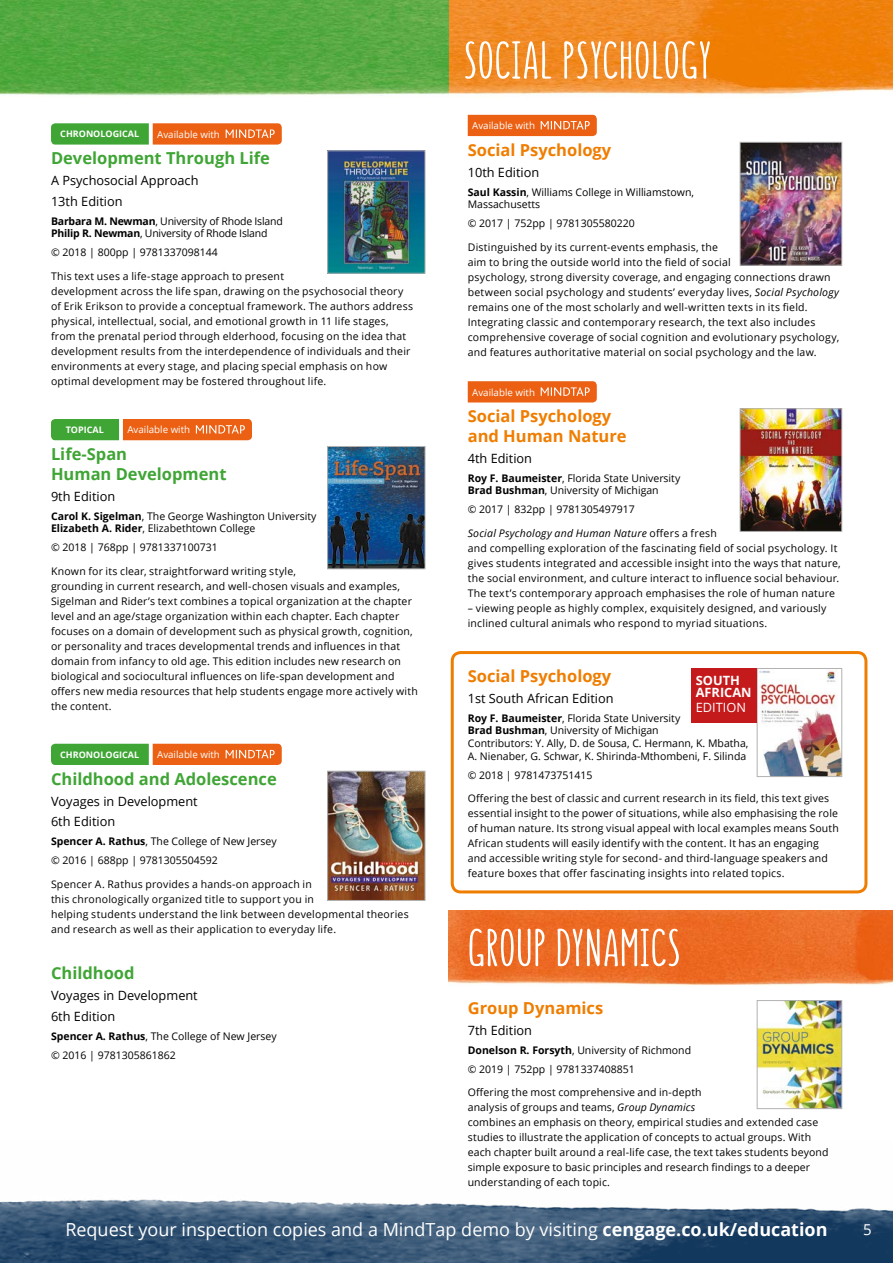
<style>
.page{position:relative;width:893px;height:1263px;background:#fff}
.page>*{position:absolute;margin:0;border:0;box-sizing:border-box;transform-origin:0 0}
.t1{font:700 51px "Summer Font";letter-spacing:.025em;color:#fff}
.t2{font:18px "Open Sans";color:#fff}
.t3{font:700 16.5px/19.8px "Open Sans";color:#3fa535}
.t4{font:700 16.5px/19.8px "Open Sans";color:#ef7d00}
.t5{font:15px "Open Sans";color:#fff}
.t6{font:12.75px/20.7px "Open Sans";color:#000}
.t7{font:700 12.75px/11.9px "Open Sans";color:#fff}
.t8{font:12.75px "Open Sans";color:#fff}
.t9{font:10.5px/15px "Open Sans";letter-spacing:.015em;color:#000}
.t10{font:10.5px/12.6px "Open Sans";letter-spacing:-.02em;color:#000}
.t11{font:9.75px "Open Sans";color:#fff}
.t12{font:700 9px "Open Sans";color:#fff}
.s1{font-weight:700}
.s2{font-style:italic}
</style>
<div class="page">
<img style="left:0;top:0;width:893px;height:98px">
<img style="left:0;top:1199px;width:893px;height:64px">
<img style="left:449px;top:910px;width:444px;height:76px">
<div style="left:451px;top:651px;width:416px;height:242px;border:3px solid #ef7d00;border-radius:9px"></div>
<svg style="left:51px;top:123px;width:231px;height:22px;background:#a68933"></svg>
<img style="left:327px;top:150px;width:98px;height:124px">
<svg style="left:468px;top:115px;width:129px;height:21px;background:#ec681f"></svg>
<img style="left:740px;top:142px;width:102px;height:124px">
<svg style="left:468px;top:381px;width:129px;height:21px;background:#ec6a21"></svg>
<img style="left:740px;top:408px;width:102px;height:124px">
<img style="left:757px;top:668px;width:85px;height:109px">
<div style="left:691px;top:668px;width:66px;height:54px;background:#c51a1b"></div>
<svg style="left:51px;top:419px;width:201px;height:21px;background:#b2802b"></svg>
<img style="left:327px;top:446px;width:98px;height:123px">
<svg style="left:51px;top:744px;width:231px;height:21px;background:#a3852c"></svg>
<img style="left:327px;top:771px;width:98px;height:130px">
<img style="left:757px;top:1000px;width:85px;height:109px">
<p class="t12" style="left:60px;top:128px;width:80px">CHRONOLOGICAL</p>
<p class="t11" style="left:157px;top:127px;width:64px">Available with</p>
<h3 class="t3" style="left:51px;top:148px;width:220px">Development Through Life</h3>
<p class="t6" style="left:51px;top:170px;width:149px">A Psychosocial Approach<br>13th Edition</p>
<p class="t10" style="left:51px;top:214px;width:233px"><span class="s1">Barbara M. Newman</span>, University of Rhode Island<br><span class="s1">Philip R. Newman</span>, University of Rhode Island</p>
<p class="t9" style="left:51px;top:245px;width:168px">© 2018 | 800pp | 9781337098144</p>
<p class="t9" style="left:51px;top:268px;width:363px">This text uses a life-stage approach to present<br>development across the life span, drawing on the psychosocial theory of Erik Erikson to provide a conceptual framework. The authors address physical, intellectual, social, and emotional growth in 11 life stages, from the prenatal period through elderhood, focusing on the idea that development results from the interdependence of individuals and their environments at every stage, and placing special emphasis on how optimal development may be fostered throughout life.</p>
<p class="t12" style="left:66px;top:423px;width:40px">TOPICAL</p>
<p class="t11" style="left:127px;top:423px;width:64px">Available with</p>
<h3 class="t3" style="left:51px;top:444px;width:177px">Life-Span<br>Human Development</h3>
<p class="t6" style="left:51px;top:485px;width:66px">9th Edition</p>
<p class="t9" style="left:51px;top:509px;width:267px;line-height:12.6px"><span class="s1">Carol K. Sigelman</span>, The George Washington University<br><span class="s1">Elizabeth A. Rider</span>, Elizabethtown College</p>
<p class="t9" style="left:51px;top:540px;width:168px">© 2018 | 768pp | 9781337100731</p>
<p class="t9" style="left:51px;top:563px;width:368px">Known for its clear, straightforward writing style,<br>grounding in current research, and well-chosen visuals and examples, Sigelman and Rider’s text combines a topical organization at the chapter level and an age/stage organization within each chapter. Each chapter focuses on a domain of development such as physical growth, cognition, or personality and traces developmental trends and influences in that domain from infancy to old age. This edition includes new research on biological and sociocultural influences on life-span development and offers new media resources that help students engage more actively with the content.</p>
<p class="t12" style="left:60px;top:748px;width:80px">CHRONOLOGICAL</p>
<p class="t11" style="left:157px;top:748px;width:64px">Available with</p>
<h3 class="t3" style="left:51px;top:768px;width:227px">Childhood and Adolescence</h3>
<p class="t6" style="left:51px;top:790px;width:148px">Voyages in Development<br>6th Edition</p>
<p class="t9" style="left:51px;top:832px;width:227px;line-height:18.9px"><span class="s1">Spencer A. Rathus</span>, The College of New Jersey © 2016 | 688pp | 9781305504592</p>
<p class="t9" style="left:51px;top:876px;width:359px">Spencer A. Rathus provides a hands-on approach in<br>this chronologically organized title to support you in<br>helping students understand the link between developmental theories and research as well as their application to everyday life.</p>
<h3 class="t3" style="left:51px;top:963px;width:85px">Childhood</h3>
<p class="t6" style="left:51px;top:985px;width:148px">Voyages in Development<br>6th Edition</p>
<p class="t9" style="left:51px;top:1026px;width:227px;line-height:18.9px"><span class="s1">Spencer A. Rathus</span>, The College of New Jersey © 2016 | 9781305861862</p>
<h1 class="t1" style="left:464px;top:30px;width:249px">SOCIAL PSYCHOLOGY</h1>
<p class="t11" style="left:472px;top:119px;width:64px">Available with</p>
<h3 class="t4" style="left:468px;top:140px;width:145px">Social Psychology</h3>
<p class="t6" style="left:468px;top:161px;width:73px">10th Edition</p>
<p class="t9" style="left:468px;top:185px;width:228px;line-height:12.6px"><span class="s1">Saul Kassin</span>, Williams College in Williamstown,<br>Massachusetts</p>
<p class="t9" style="left:468px;top:216px;width:168px">© 2017 | 752pp | 9781305580220</p>
<p class="t9" style="left:468px;top:239px;width:373px">Distinguished by its current-events emphasis, the<br>aim to bring the outside world into the field of social<br>psychology, strong diversity coverage, and engaging connections drawn between social psychology and students’ everyday lives, <span class="s2">Social Psychology </span>remains one of the most scholarly and well-written texts in its field.<br>Integrating classic and contemporary research, the text also includes comprehensive coverage of social cognition and evolutionary psychology, and features authoritative material on social psychology and the law.</p>
<p class="t11" style="left:472px;top:385px;width:64px">Available with</p>
<h3 class="t4" style="left:468px;top:406px;width:160px">Social Psychology and Human Nature</h3>
<p class="t6" style="left:468px;top:447px;width:66px">4th Edition</p>
<p class="t9" style="left:468px;top:471px;width:214px;line-height:12.6px"><span class="s1">Roy F. Baumeister</span>, Florida State University<br><span class="s1">Brad Bushman</span>, University of Michigan</p>
<p class="t9" style="left:468px;top:502px;width:168px">© 2017 | 832pp | 9781305497917</p>
<p class="t9" style="left:468px;top:525px;width:375px"><span class="s2">Social Psychology and Human Nature</span> offers a fresh<br>and compelling exploration of the fascinating field of social psychology. It gives students integrated and accessible insight into the ways that nature, the social environment, and culture interact to influence social behaviour.<br>The text’s contemporary approach emphasises the role of human nature</p>
<p class="t9" style="left:468px;top:600px;width:360px">– viewing people as highly complex, exquisitely designed, and variously inclined cultural animals who respond to myriad situations.</p>
<h3 class="t4" style="left:468px;top:666px;width:145px">Social Psychology</h3>
<p class="t6" style="left:468px;top:687px;width:147px">1st South African Edition</p>
<p class="t9" style="left:468px;top:711px;width:282px;line-height:12.6px"><span class="s1">Roy F. Baumeister</span>, Florida State University<br><span class="s1">Brad Bushman</span>, University of Michigan<br>Contributors: Y. Ally, D. de Sousa, C. Hermann, K. Mbatha, A. Nienaber, G. Schwar, K. Shirinda-Mthombeni, F. Silinda</p>
<p class="t9" style="left:468px;top:767px;width:126px">© 2018 | 9781473751415</p>
<p class="t9" style="left:468px;top:790px;width:373px">Offering the best of classic and current research in its field, this text gives essential insight to the power of situations, while also emphasising the role of human nature. Its strong visual appeal with local examples means South African students will easily identify with the content. It has an engaging and accessible writing style for second- and third-language speakers and feature boxes that offer fascinating insights into related topics.</p>
<p class="t7" style="left:696px;top:674px;width:57px">SOUTH<br>AFRICAN</p>
<p class="t8" style="left:696px;top:699px;width:52px">EDITION</p>
<h1 class="t1" style="left:468px;top:917px;width:214px">GROUP DYNAMICS</h1>
<h3 class="t4" style="left:468px;top:998px;width:137px">Group Dynamics</h3>
<p class="t6" style="left:468px;top:1019px;width:66px">7th Edition</p>
<p class="t9" style="left:468px;top:1040px;width:225px;line-height:18.9px"><span class="s1">Donelson R. Forsyth</span>, University of Richmond © 2019 | 752pp | 9781337408851</p>
<p class="t9" style="left:468px;top:1085px;width:362px">Offering the most comprehensive and in-depth<br>analysis of groups and teams, <span class="s2">Group Dynamics<br></span>combines an emphasis on theory, empirical studies and extended case studies to illustrate the application of concepts to actual groups. With each chapter built around a real-life case, the text takes students beyond simple exposure to basic principles and research findings to a deeper understanding of each topic.</p>
<h2 class="t2" style="left:65px;top:1217px;width:764px">Request your inspection copies and a MindTap demo by visiting <span class="s1">cengage.co.uk/education</span></h2>
<h3 class="t5" style="left:863px;top:1219px;width:10px">5</h3>
</div>
